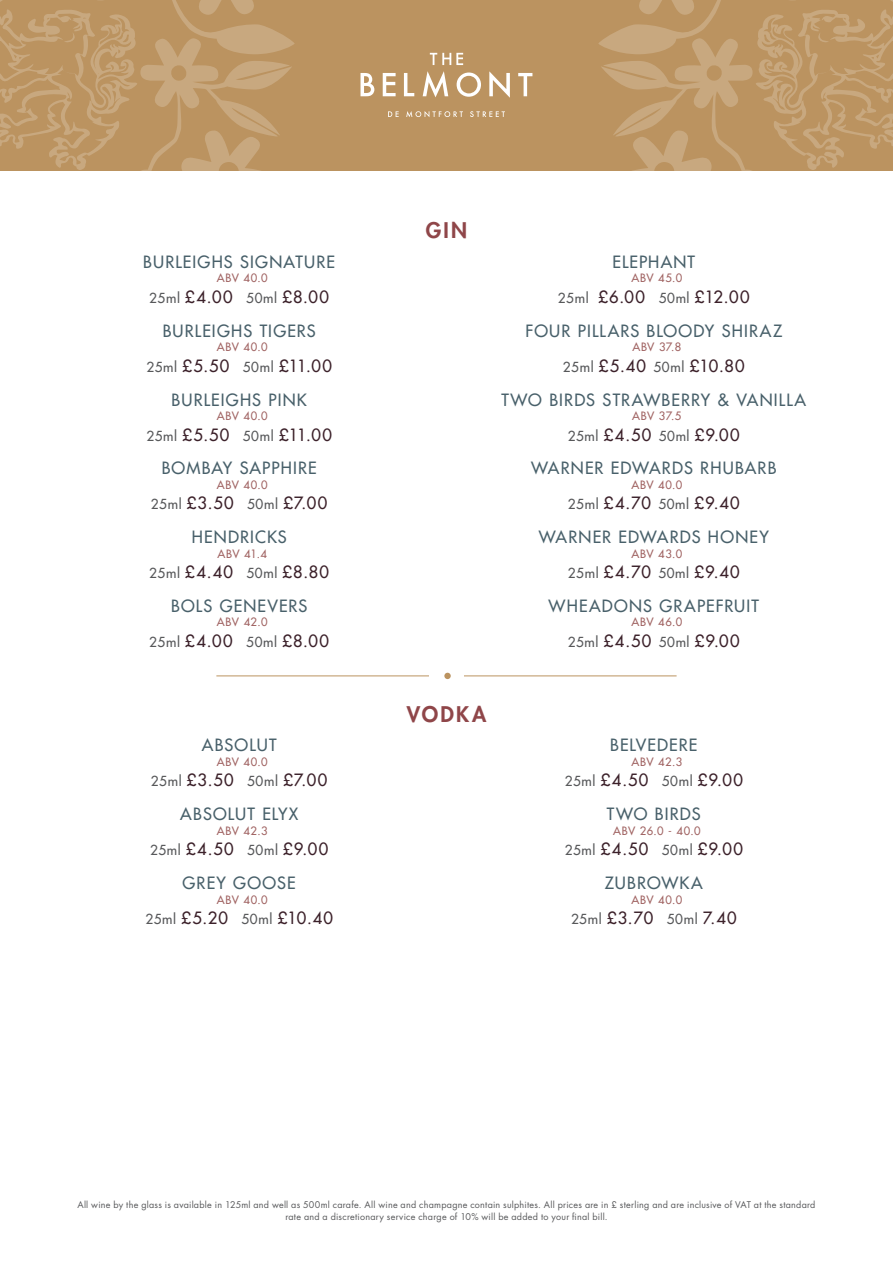
<style>
.page{position:relative;width:893px;height:1263px;background:#fff}
.page>*{position:absolute;margin:0;border:0;box-sizing:border-box;transform-origin:0 0}
.t1{font:800 21px "Futura Std";letter-spacing:.105em;color:#8f4649}
.t2{font:500 16.5px "Futura Std";letter-spacing:.07em;color:#3c212a}
.t3{font:500 16.5px "Futura Std";letter-spacing:.07em;color:#48606a}
.t4{font:500 11.25px "Futura Std";letter-spacing:.06em;color:#a06362}
.t5{font:9px/12px "Futura Std";letter-spacing:.025em;color:#57585a;text-align:center}
.s1{font-size:13.5px;color:#57585a}
</style>
<div class="page">
<hr style="left:216px;top:675px;width:213px;height:1px;background:#bb9360">
<hr style="left:464px;top:675px;width:213px;height:1px;background:#bb9360">
<div style="left:444px;top:673px;width:7px;height:6px;background:#bb9360;border-radius:50%"></div>
<div style="left:0;top:0;width:893px;height:170px;background:#bb9360"></div>
<svg style="left:360px;top:53px;width:172px;height:64px"></svg>
<svg style="left:0;top:0;width:295px;height:170px"></svg>
<svg style="left:598px;top:0;width:295px;height:170px"></svg>
<p class="t3" style="left:143px;top:252px;width:193px">BURLEIGHS SIGNATURE</p>
<p class="t4" style="left:217px;top:271px;width:52px">ABV 40.0</p>
<p class="t2" style="left:149px;top:287px;width:181px"><span class="s1">25ml</span> £4.00 <span class="s1">50ml</span> £8.00</p>
<p class="t3" style="left:163px;top:320px;width:154px">BURLEIGHS TIGERS</p>
<p class="t4" style="left:217px;top:340px;width:52px">ABV 40.0</p>
<p class="t2" style="left:146px;top:355px;width:187px"><span class="s1">25ml</span> £5.50 <span class="s1">50ml</span> £11.00</p>
<p class="t3" style="left:172px;top:389px;width:137px">BURLEIGHS PINK</p>
<p class="t4" style="left:217px;top:409px;width:52px">ABV 40.0</p>
<p class="t2" style="left:146px;top:424px;width:187px"><span class="s1">25ml</span> £5.50 <span class="s1">50ml</span> £11.00</p>
<p class="t3" style="left:162px;top:458px;width:156px">BOMBAY SAPPHIRE</p>
<p class="t4" style="left:217px;top:478px;width:52px">ABV 40.0</p>
<p class="t2" style="left:151px;top:493px;width:178px"><span class="s1">25ml</span> £3.50 <span class="s1">50ml</span> £7.00</p>
<p class="t3" style="left:192px;top:527px;width:96px">HENDRICKS</p>
<p class="t4" style="left:217px;top:546px;width:51px">ABV 41.4</p>
<p class="t2" style="left:149px;top:562px;width:181px"><span class="s1">25ml</span> £4.40 <span class="s1">50ml</span> £8.80</p>
<p class="t3" style="left:171px;top:595px;width:138px">BOLS GENEVERS</p>
<p class="t4" style="left:217px;top:615px;width:52px">ABV 42.0</p>
<p class="t2" style="left:149px;top:630px;width:181px"><span class="s1">25ml</span> £4.00 <span class="s1">50ml</span> £8.00</p>
<p class="t3" style="left:202px;top:735px;width:76px">ABSOLUT</p>
<p class="t4" style="left:217px;top:755px;width:52px">ABV 40.0</p>
<p class="t2" style="left:151px;top:770px;width:178px"><span class="s1">25ml</span> £3.50 <span class="s1">50ml</span> £7.00</p>
<p class="t3" style="left:180px;top:804px;width:119px">ABSOLUT ELYX</p>
<p class="t4" style="left:217px;top:823px;width:52px">ABV 42.3</p>
<p class="t2" style="left:150px;top:839px;width:180px"><span class="s1">25ml</span> £4.50 <span class="s1">50ml</span> £9.00</p>
<p class="t3" style="left:183px;top:872px;width:115px">GREY GOOSE</p>
<p class="t4" style="left:217px;top:892px;width:52px">ABV 40.0</p>
<p class="t2" style="left:145px;top:907px;width:189px"><span class="s1">25ml</span> £5.20 <span class="s1">50ml</span> £10.40</p>
<p class="t1" style="left:426px;top:217px;width:43px">GIN</p>
<p class="t3" style="left:612px;top:252px;width:84px">ELEPHANT</p>
<p class="t4" style="left:631px;top:271px;width:52px">ABV 45.0</p>
<p class="t2" style="left:558px;top:287px;width:193px"><span class="s1">25ml</span> £6.00 <span class="s1">50ml</span> £12.00</p>
<p class="t3" style="left:525px;top:320px;width:258px">FOUR PILLARS BLOODY SHIRAZ</p>
<p class="t4" style="left:632px;top:340px;width:51px">ABV 37.8</p>
<p class="t2" style="left:563px;top:355px;width:183px"><span class="s1">25ml</span> £5.40 <span class="s1">50ml</span> £10.80</p>
<p class="t3" style="left:501px;top:389px;width:306px">TWO BIRDS STRAWBERRY &amp; VANILLA</p>
<p class="t4" style="left:632px;top:409px;width:51px">ABV 37.5</p>
<p class="t2" style="left:568px;top:424px;width:174px"><span class="s1">25ml</span> £4.50 <span class="s1">50ml</span> £9.00</p>
<p class="t3" style="left:531px;top:458px;width:247px">WARNER EDWARDS RHUBARB</p>
<p class="t4" style="left:631px;top:478px;width:52px">ABV 40.0</p>
<p class="t2" style="left:568px;top:493px;width:173px"><span class="s1">25ml</span> £4.70 <span class="s1">50ml</span> £9.40</p>
<p class="t3" style="left:539px;top:527px;width:232px">WARNER EDWARDS HONEY</p>
<p class="t4" style="left:631px;top:546px;width:52px">ABV 43.0</p>
<p class="t2" style="left:568px;top:562px;width:173px"><span class="s1">25ml</span> £4.70 <span class="s1">50ml</span> £9.40</p>
<p class="t3" style="left:549px;top:595px;width:212px">WHEADONS GRAPEFRUIT</p>
<p class="t4" style="left:631px;top:615px;width:52px">ABV 46.0</p>
<p class="t2" style="left:568px;top:630px;width:174px"><span class="s1">25ml</span> £4.50 <span class="s1">50ml</span> £9.00</p>
<p class="t1" style="left:407px;top:701px;width:81px">VODKA</p>
<p class="t3" style="left:610px;top:735px;width:89px">BELVEDERE</p>
<p class="t4" style="left:631px;top:755px;width:52px">ABV 42.3</p>
<p class="t2" style="left:565px;top:770px;width:180px"><span class="s1">25ml</span> £4.50 <span class="s1">50ml</span> £9.00</p>
<p class="t3" style="left:607px;top:804px;width:95px">TWO BIRDS</p>
<p class="t4" style="left:613px;top:823px;width:89px">ABV 26.0 - 40.0</p>
<p class="t2" style="left:565px;top:839px;width:180px"><span class="s1">25ml</span> £4.50 <span class="s1">50ml</span> £9.00</p>
<p class="t3" style="left:605px;top:872px;width:99px">ZUBROWKA</p>
<p class="t4" style="left:631px;top:892px;width:52px">ABV 40.0</p>
<p class="t2" style="left:571px;top:907px;width:167px"><span class="s1">25ml</span> £3.70 <span class="s1">50ml</span> 7.40</p>
<p class="t5" style="left:77px;top:1199px;width:739px">All wine by the glass is available in 125ml and well as 500ml carafe. All wine and champagne contain sulphites. All prices are in £ sterling and are inclusive of VAT at the standard rate and a discretionary service charge of 10% will be added to your final bill.</p>
</div>
